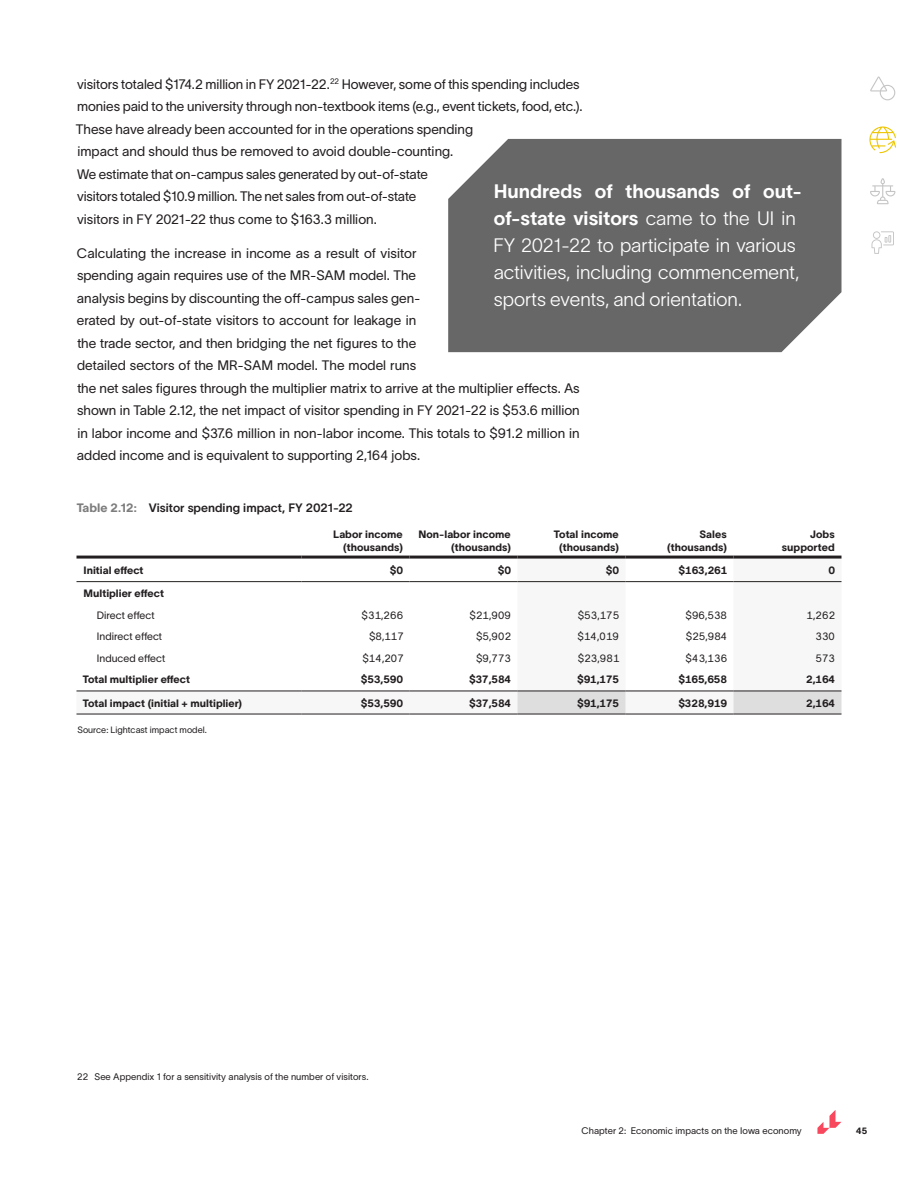
<style>
.page{position:relative;width:918px;height:1188px;background:#fff}
.page>*{position:absolute;margin:0;border:0;box-sizing:border-box;transform-origin:0 0}
.PullQuote_Grey{font:19.2px/27px "TWK Lausanne 200";color:#fff}
.t1{font:13.5px/22.5px "TWK Lausanne 300";color:#231f20}
.Figure_Title{font:12px "TWK Lausanne 600";color:#231f20}
.Table_Header_Right{font:10.5px/13.5px "TWK Lausanne 800";letter-spacing:.005em;color:#231f20;text-align:right}
.Table_Body_Right{font:10.5px "TWK Lausanne 300";color:#231f20}
.Table_Body_Right-2{font:10.5px "TWK Lausanne 800";color:#231f20}
.Table_Body_Left{font:10.5px "TWK Lausanne 800";color:#231f20}
.Table_Body_Left-2{font:10.5px "TWK Lausanne 300";color:#231f20}
.Footnote{font:9.3px "TWK Lausanne 300";letter-spacing:.005em;color:#231f20}
.Figure_Footnote{font:9px "TWK Lausanne 300";color:#231f20}
.t2{font:9px "TWK Lausanne 800";color:#231f20}
.s1{font-family:"TWK Lausanne 700"}
.s2{font-family:"TWK Lausanne 800";color:#7d7d7d}
</style>
<div class="page">
<svg style="left:817px;top:1110px;width:24px;height:24px"></svg>
<svg style="left:870px;top:77px;width:25px;height:23px"></svg>
<svg style="left:869px;top:126px;width:27px;height:27px"></svg>
<svg style="left:870px;top:178px;width:26px;height:26px"></svg>
<svg style="left:872px;top:231px;width:22px;height:23px"></svg>
<svg style="left:76px;top:582px;width:766px;height:132px"></svg>
<svg style="left:518px;top:692px;width:324px;height:22px"></svg>
<hr style="left:76px;top:714px;width:226px;height:1px;background:#231f20">
<hr style="left:302px;top:714px;width:108px;height:1px;background:#231f20">
<hr style="left:410px;top:714px;width:108px;height:1px;background:#231f20">
<hr style="left:518px;top:714px;width:108px;height:1px;background:#231f20">
<hr style="left:626px;top:714px;width:108px;height:1px;background:#231f20">
<hr style="left:734px;top:714px;width:108px;height:1px;background:#231f20">
<hr style="left:76px;top:556px;width:226px;height:3px;background:#231f20">
<hr style="left:302px;top:556px;width:108px;height:3px;background:#231f20">
<hr style="left:410px;top:556px;width:108px;height:3px;background:#231f20">
<hr style="left:518px;top:556px;width:108px;height:3px;background:#231f20">
<hr style="left:626px;top:556px;width:108px;height:3px;background:#231f20">
<hr style="left:734px;top:556px;width:108px;height:3px;background:#231f20">
<hr style="left:76px;top:581px;width:226px;height:1px;background:#231f20">
<hr style="left:302px;top:581px;width:108px;height:1px;background:#231f20">
<hr style="left:410px;top:581px;width:108px;height:1px;background:#231f20">
<hr style="left:518px;top:581px;width:108px;height:1px;background:#231f20">
<hr style="left:626px;top:581px;width:108px;height:1px;background:#231f20">
<hr style="left:734px;top:581px;width:108px;height:1px;background:#231f20">
<hr style="left:76px;top:691px;width:226px;height:1px;background:#231f20">
<hr style="left:302px;top:691px;width:108px;height:1px;background:#231f20">
<hr style="left:410px;top:691px;width:108px;height:1px;background:#231f20">
<hr style="left:518px;top:691px;width:108px;height:1px;background:#231f20">
<hr style="left:626px;top:691px;width:108px;height:1px;background:#231f20">
<hr style="left:734px;top:691px;width:108px;height:1px;background:#231f20">
<div style="left:448px;top:139px;width:394px;height:213px;background:#676767"></div>
<p class="t1" style="left:76px;top:72px;width:508px">visitors totaled $174.2 million in FY 2021-22.<sup>22</sup> However, some of this spending includes monies paid to the university through non-textbook items (e.g., event tickets, food, etc.).<br>These have already been accounted for in the operations spending<br>impact and should thus be removed to avoid double-counting.<br>We estimate that on-campus sales generated by out-of-state<br>visitors totaled $10.9 million. The net sales from out-of-state<br>visitors in FY 2021-22 thus come to $163.3 million.</p>
<p class="t1" style="left:77px;top:241px;width:504px">Calculating the increase in income as a result of visitor<br>spending again requires use of the MR-SAM model. The<br>analysis begins by discounting the off-campus sales gen-<br>erated by out-of-state visitors to account for leakage in<br>the trade sector, and then bridging the net figures to the<br>detailed sectors of the MR-SAM model. The model runs<br>the net sales figures through the multiplier matrix to arrive at the multiplier effects. As shown in Table 2.12, the net impact of visitor spending in FY 2021-22 is $53.6 million in labor income and $37.6 million in non-labor income. This totals to $91.2 million in added income and is equivalent to supporting 2,164 jobs.</p>
<p class="PullQuote_Grey" style="left:494px;top:177px;width:310px"><span class="s1">Hundreds of thousands of out&shy;of-state visitors</span> came to the UI in FY 2021-22 to participate in various activities, including commencement, sports events, and orientation.</p>
<p class="Figure_Title" style="left:77px;top:499px;width:278px"><span class="s2">Table 2.12:</span> Visitor spending impact, FY 2021-22</p>
<p class="Table_Header_Right" style="left:333px;top:526px;width:71px">Labor income (thousands)</p>
<p class="Table_Header_Right" style="left:418px;top:526px;width:94px">Non-labor income (thousands)</p>
<p class="Table_Header_Right" style="left:554px;top:526px;width:66px">Total income</p>
<p class="Table_Header_Right" style="left:559px;top:540px;width:61px">(thousands)</p>
<p class="Table_Header_Right" style="left:667px;top:526px;width:61px">Sales (thousands)</p>
<p class="Table_Header_Right" style="left:782px;top:526px;width:54px">Jobs supported</p>
<p class="Table_Body_Left" style="left:84px;top:563px;width:62px">Initial effect</p>
<p class="Table_Body_Right-2" style="left:390px;top:563px;width:15px">$0</p>
<p class="Table_Body_Right-2" style="left:498px;top:563px;width:15px">$0</p>
<p class="Table_Body_Right-2" style="left:606px;top:563px;width:15px">$0</p>
<p class="Table_Body_Right-2" style="left:679px;top:563px;width:50px">$163,261</p>
<p class="Table_Body_Right-2" style="left:828px;top:563px;width:8px">0</p>
<p class="Table_Body_Left" style="left:84px;top:586px;width:82px">Multiplier effect</p>
<p class="Table_Body_Left-2" style="left:97px;top:608px;width:59px">Direct effect</p>
<p class="Table_Body_Right" style="left:362px;top:608px;width:43px">$31,266</p>
<p class="Table_Body_Right" style="left:470px;top:608px;width:43px">$21,909</p>
<p class="Table_Body_Right" style="left:578px;top:608px;width:43px">$53,175</p>
<p class="Table_Body_Right" style="left:686px;top:608px;width:43px">$96,538</p>
<p class="Table_Body_Right" style="left:807px;top:608px;width:30px">1,262</p>
<p class="Table_Body_Left-2" style="left:97px;top:629px;width:67px">Indirect effect</p>
<p class="Table_Body_Right" style="left:369px;top:629px;width:37px">$8,117</p>
<p class="Table_Body_Right" style="left:476px;top:629px;width:37px">$5,902</p>
<p class="Table_Body_Right" style="left:578px;top:629px;width:43px">$14,019</p>
<p class="Table_Body_Right" style="left:686px;top:629px;width:43px">$25,984</p>
<p class="Table_Body_Right" style="left:816px;top:629px;width:21px">330</p>
<p class="Table_Body_Left-2" style="left:97px;top:651px;width:70px">Induced effect</p>
<p class="Table_Body_Right" style="left:362px;top:651px;width:43px">$14,207</p>
<p class="Table_Body_Right" style="left:476px;top:651px;width:37px">$9,773</p>
<p class="Table_Body_Right" style="left:578px;top:651px;width:43px">$23,981</p>
<p class="Table_Body_Right" style="left:686px;top:651px;width:43px">$43,136</p>
<p class="Table_Body_Right" style="left:815px;top:651px;width:21px">573</p>
<p class="Table_Body_Left" style="left:83px;top:672px;width:109px">Total multiplier effect</p>
<p class="Table_Body_Right-2" style="left:361px;top:672px;width:44px">$53,590</p>
<p class="Table_Body_Right-2" style="left:469px;top:672px;width:44px">$37,584</p>
<p class="Table_Body_Right-2" style="left:577px;top:672px;width:44px">$91,175</p>
<p class="Table_Body_Right-2" style="left:678px;top:672px;width:50px">$165,658</p>
<p class="Table_Body_Right-2" style="left:806px;top:672px;width:31px">2,164</p>
<p class="Table_Body_Left" style="left:83px;top:695px;width:161px">Total impact (initial + multiplier)</p>
<p class="Table_Body_Right-2" style="left:361px;top:695px;width:44px">$53,590</p>
<p class="Table_Body_Right-2" style="left:469px;top:695px;width:44px">$37,584</p>
<p class="Table_Body_Right-2" style="left:577px;top:695px;width:44px">$91,175</p>
<p class="Table_Body_Right-2" style="left:678px;top:695px;width:50px">$328,919</p>
<p class="Table_Body_Right-2" style="left:806px;top:695px;width:31px">2,164</p>
<p class="Figure_Footnote" style="left:77px;top:724px;width:131px">Source: Lightcast impact model.</p>
<p class="Footnote" style="left:77px;top:1070px;width:293px">22 See Appendix 1 for a sensitivity analysis of the number of visitors.</p>
<p class="Footnote" style="left:582px;top:1124px;width:222px">Chapter 2: Economic impacts on the Iowa economy</p>
<p class="t2" style="left:856px;top:1124px;width:12px">45</p>
</div>
